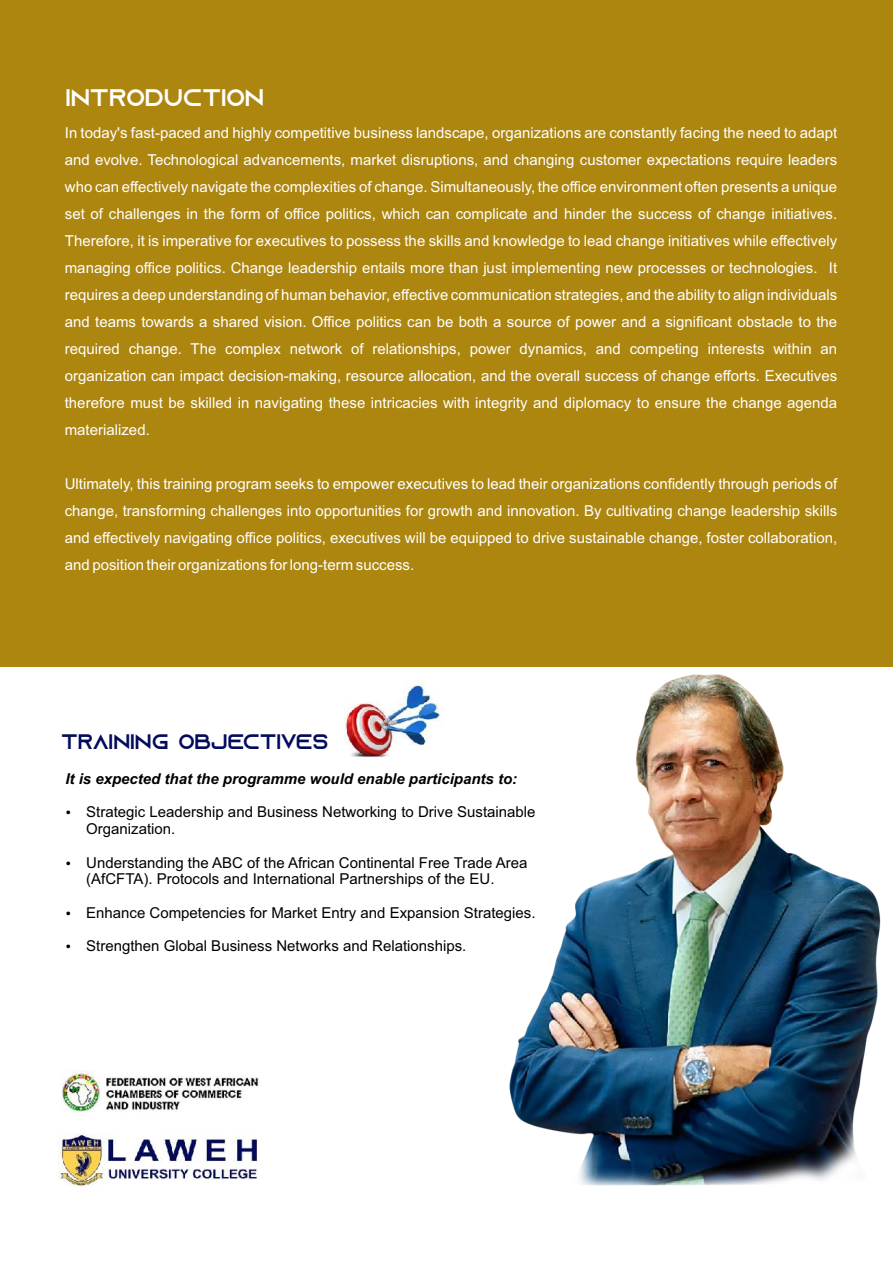
<style>
.page{position:relative;width:893px;height:1263px;background:#fff}
.page>*{position:absolute;margin:0;border:0;box-sizing:border-box;transform-origin:0 0}
.t1{font:24px "Azonix";color:#fff}
.t2{font:21px "Azonix";color:#040b5c}
.t3{font:15px/27px "Arial";color:#fff;text-align:justify}
.t4{font:15px/16.8px "Arial";color:#000}
.t5{font:italic 700 15px "Arial";color:#000}
</style>
<div class="page">
<div style="left:0;top:0;width:893px;height:667px;background:#ad860f"></div>
<img style="left:509px;top:674px;width:372px;height:512px">
<img style="left:345px;top:680px;width:95px;height:77px">
<img style="left:61px;top:1070px;width:198px;height:43px">
<img style="left:59px;top:1133px;width:199px;height:53px">
<h1 class="t1" style="left:65px;top:88px;width:200px">INTRODUCTION</h1>
<p class="t3" style="left:65px;top:121px;width:774px">In today's fast-paced and highly competitive business landscape, organizations are constantly facing the need to adapt and evolve. Technological advancements, market disruptions, and changing customer expectations require leaders who can effectively navigate the complexities of change. Simultaneously, the office environment often presents a unique set of challenges in the form of office politics, which can complicate and hinder the success of change initiatives.<br>Therefore, it is imperative for executives to possess the skills and knowledge to lead change initiatives while effectively managing office politics. Change leadership entails more than just implementing new processes or technologies. It requires a deep understanding of human behavior, effective communication strategies, and the ability to align individuals and teams towards a shared vision. Office politics can be both a source of power and a significant obstacle to the required change. The complex network of relationships, power dynamics, and competing interests within an organization can impact decision-making, resource allocation, and the overall success of change efforts. Executives therefore must be skilled in navigating these intricacies with integrity and diplomacy to ensure the change agenda materialized.</p>
<p class="t3" style="left:65px;top:472px;width:774px">Ultimately, this training program seeks to empower executives to lead their organizations confidently through periods of change, transforming challenges into opportunities for growth and innovation. By cultivating change leadership skills and effectively navigating office politics, executives will be equipped to drive sustainable change, foster collaboration, and position their organizations for long-term success.</p>
<h2 class="t2" style="left:61px;top:733px;width:269px">TRAINING OBJECTIVES</h2>
<p class="t5" style="left:65px;top:773px;width:453px">It is expected that the programme would enable participants to:</p>
<p class="t4" style="left:86px;top:805px;width:451px">Strategic Leadership and Business Networking to Drive Sustainable<br>Organization.</p>
<p class="t4" style="left:86px;top:855px;width:443px">Understanding the ABC of the African Continental Free Trade Area (AfCFTA). Protocols and International Partnerships of the EU.</p>
<p class="t4" style="left:86px;top:906px;width:451px">Enhance Competencies for Market Entry and Expansion Strategies.</p>
<p class="t4" style="left:86px;top:939px;width:382px">Strengthen Global Business Networks and Relationships.</p>
</div>
